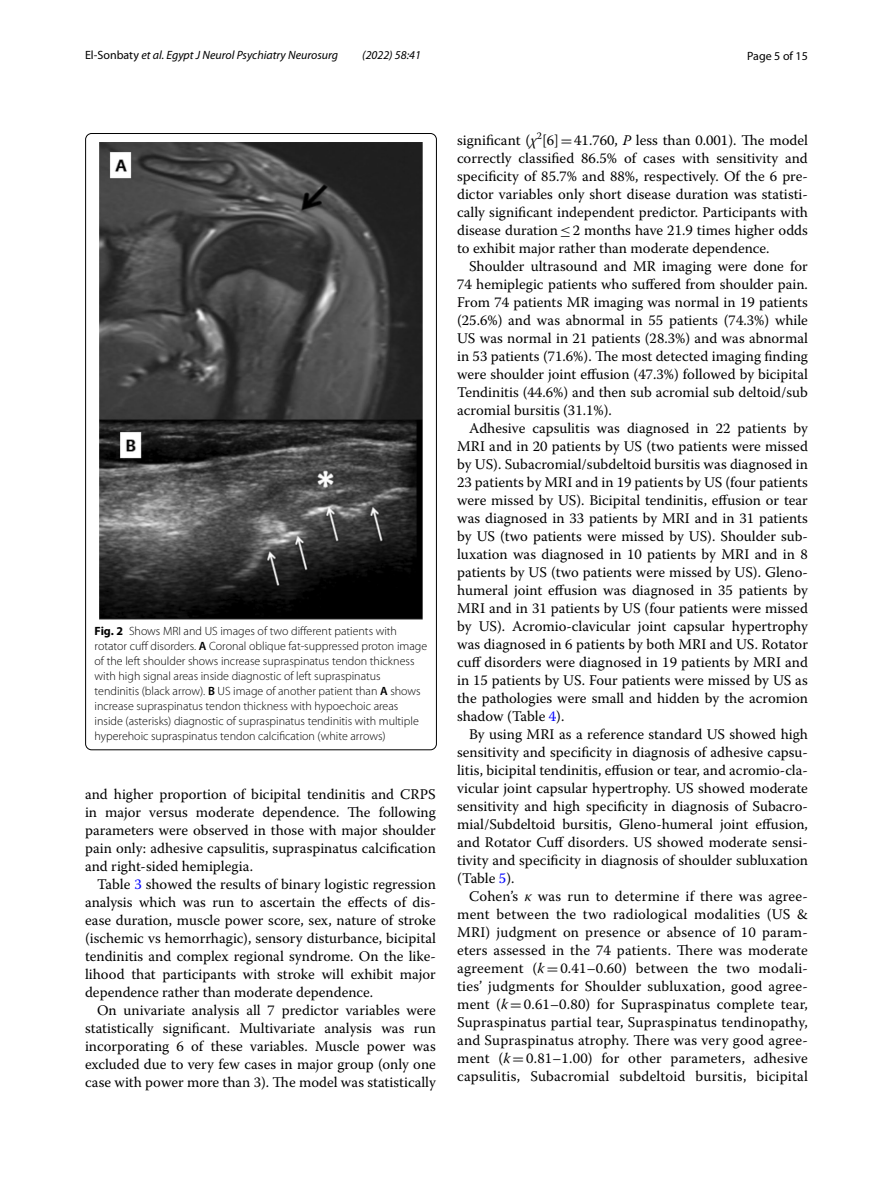
<style>
.page{position:relative;width:893px;height:1187px;background:#fff}
.page>*{position:absolute;margin:0;border:0;box-sizing:border-box;transform-origin:0 0}
.t1{font:14.7px/18px "Warnock Pro";color:#000;text-align:justify}
.t2{font:300 12px/15px "Myriad Pro";color:#000}
.t3{font:italic 12px "Myriad Pro";color:#000}
.t4{font:12px "Myriad Pro";color:#000}
.s1{font-style:normal}
.s2{font-weight:700}
.s3{font-weight:600}
.s4{color:#00f}
.s5{font-style:italic}
.s6{font-family:"MTSY"}
</style>
<div class="page">
<img style="left:99px;top:142px;width:324px;height:477px">
<p class="t3" style="left:85px;top:48px;width:255px"><span class="s1">El‑Sonbaty</span> et al. Egypt J Neurol Psychiatry Neurosurg</p>
<p class="t3" style="left:362px;top:48px;width:60px">(2022) 58:41</p>
<p class="t4" style="left:747px;top:48px;width:62px">Page 5 of 15</p>
<p class="t2" style="left:95px;top:623px;width:334px"><span class="s2">Fig. 2</span> Shows MRI and US images of two different patients with rotator cuff disorders. <span class="s3">A</span> Coronal oblique fat-suppressed proton image of the left shoulder shows increase supraspinatus tendon thickness with high signal areas inside diagnostic of left supraspinatus tendinitis (black arrow). <span class="s3">B</span> US image of another patient than <span class="s3">A</span> shows increase supraspinatus tendon thickness with hypoechoic areas inside (asterisks) diagnostic of supraspinatus tendinitis with multiple hyperehoic supraspinatus tendon calcification (white arrows)</p>
<p class="t1" style="left:85px;top:784px;width:352px">and higher proportion of bicipital tendinitis and CRPS in major versus moderate dependence. The following parameters were observed in those with major shoulder pain only: adhesive capsulitis, supraspinatus calcification and right-sided hemiplegia.</p>
<p class="t1" style="left:85px;top:874px;width:352px;text-indent:12px">Table <span class="s4">3</span> showed the results of binary logistic regression analysis which was run to ascertain the effects of dis&shy;ease duration, muscle power score, sex, nature of stroke (ischemic vs hemorrhagic), sensory disturbance, bicipital tendinitis and complex regional syndrome. On the like&shy;lihood that participants with stroke will exhibit major dependence rather than moderate dependence.</p>
<p class="t1" style="left:85px;top:1000px;width:352px;text-indent:12px">On univariate analysis all 7 predictor variables were statistically significant. Multivariate analysis was run incorporating 6 of these variables. Muscle power was excluded due to very few cases in major group (only one case with power more than 3). The model was statistically</p>
<p class="t1" style="left:457px;top:131px;width:352px">significant (<span class="s5">χ</span><sup>2</sup>[6]<span class="s6">=</span>41.760, <span class="s5">P</span> less than 0.001). The model correctly classified 86.5% of cases with sensitivity and specificity of 85.7% and 88%, respectively. Of the 6 pre&shy;dictor variables only short disease duration was statisti&shy;cally significant independent predictor. Participants with disease duration<span class="s6">≤</span>2 months have 21.9 times higher odds to exhibit major rather than moderate dependence.</p>
<p class="t1" style="left:457px;top:256px;width:352px;text-indent:12px">Shoulder ultrasound and MR imaging were done for 74 hemiplegic patients who suffered from shoulder pain.<br>From 74 patients MR imaging was normal in 19 patients (25.6%) and was abnormal in 55 patients (74.3%) while US was normal in 21 patients (28.3%) and was abnormal in 53 patients (71.6%). The most detected imaging finding were shoulder joint effusion (47.3%) followed by bicipital Tendinitis (44.6%) and then sub acromial sub deltoid/sub acromial bursitis (31.1%).</p>
<p class="t1" style="left:457px;top:418px;width:352px;text-indent:12px">Adhesive capsulitis was diagnosed in 22 patients by MRI and in 20 patients by US (two patients were missed by US). Subacromial/subdeltoid bursitis was diagnosed in 23 patients by MRI and in 19 patients by US (four patients were missed by US). Bicipital tendinitis, effusion or tear was diagnosed in 33 patients by MRI and in 31 patients by US (two patients were missed by US). Shoulder sub&shy;luxation was diagnosed in 10 patients by MRI and in 8 patients by US (two patients were missed by US). Gleno&shy;humeral joint effusion was diagnosed in 35 patients by MRI and in 31 patients by US (four patients were missed by US). Acromio-clavicular joint capsular hypertrophy was diagnosed in 6 patients by both MRI and US. Rotator cuff disorders were diagnosed in 19 patients by MRI and in 15 patients by US. Four patients were missed by US as the pathologies were small and hidden by the acromion shadow (Table <span class="s4">4</span>).</p>
<p class="t1" style="left:457px;top:724px;width:352px;text-indent:12px">By using MRI as a reference standard US showed high sensitivity and specificity in diagnosis of adhesive capsu&shy;litis, bicipital tendinitis, effusion or tear, and acromio-cla&shy;vicular joint capsular hypertrophy. US showed moderate sensitivity and high specificity in diagnosis of Subacro&shy;mial/Subdeltoid bursitis, Gleno-humeral joint effusion, and Rotator Cuff disorders. US showed moderate sensi&shy;tivity and specificity in diagnosis of shoulder subluxation (Table <span class="s4">5</span>).</p>
<p class="t1" style="left:457px;top:886px;width:352px;text-indent:12px">Cohen’s <span class="s5">κ</span> was run to determine if there was agree&shy;ment between the two radiological modalities (US &amp; MRI) judgment on presence or absence of 10 param&shy;eters assessed in the 74 patients. There was moderate agreement (<span class="s5">k</span><span class="s6">=</span>0.41–0.60) between the two modali&shy;ties’ judgments for Shoulder subluxation, good agree&shy;ment (<span class="s5">k</span><span class="s6">=</span>0.61–0.80) for Supraspinatus complete tear, Supraspinatus partial tear, Supraspinatus tendinopathy, and Supraspinatus atrophy. There was very good agree&shy;ment (<span class="s5">k</span><span class="s6">=</span>0.81–1.00) for other parameters, adhesive capsulitis, Subacromial subdeltoid bursitis, bicipital</p>
</div>
